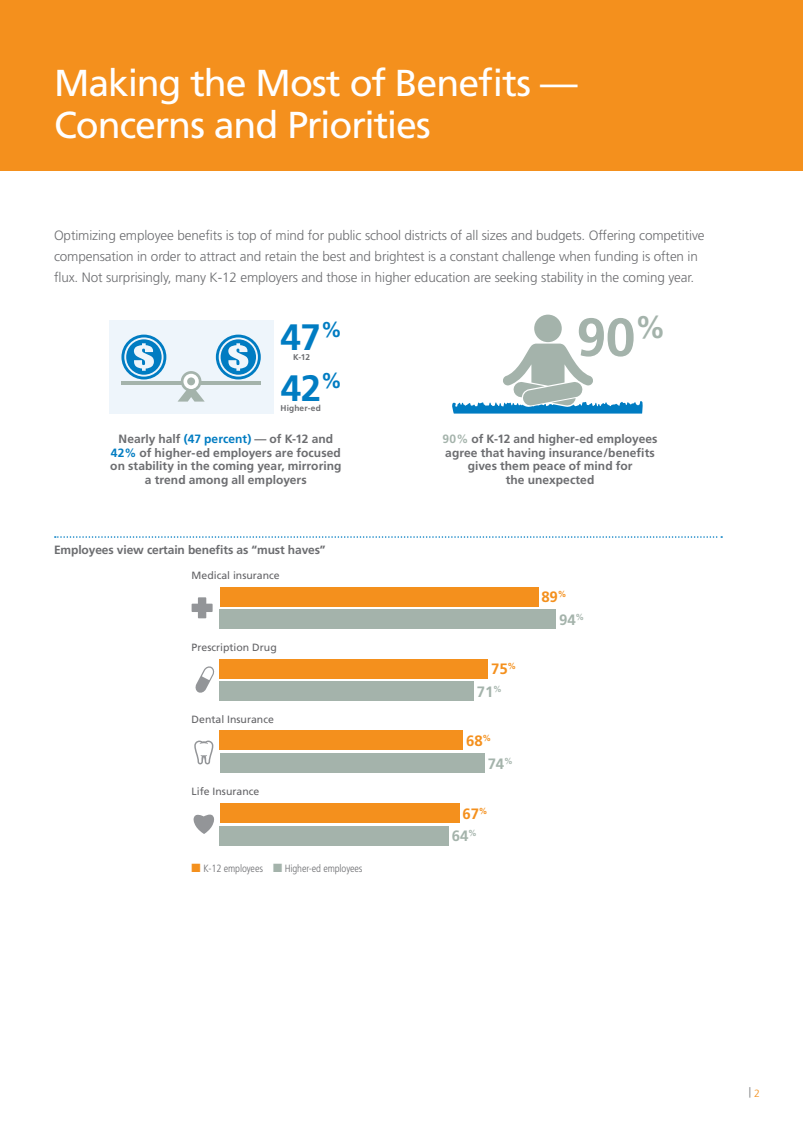
<style>
.page{position:relative;width:803px;height:1134px;background:#fff}
.page>*{position:absolute;margin:0;border:0;box-sizing:border-box;transform-origin:0 0}
.t1{font:700 53.55px "Frutiger";color:#a4b3ab}
.t2{font:37.5px/42px "Frutiger";letter-spacing:-.03em;color:#fff}
.t3{font:700 36.75px "Frutiger";color:#007cc2}
.t4{font:700 31.2px "Frutiger";color:#a4b3ab}
.t5{font:700 15px/22.5px "Frutiger";letter-spacing:-.01em;color:#f4901d}
.t6{font:300 13.5px/21px "Frutiger";letter-spacing:-.01em;color:#6c6d70}
.t7{font:700 12px/13.5px "Frutiger";color:#6c6d70;text-align:center}
.t8{font:10.5px "Frutiger";color:#636366}
.t9{font:300 condensed 10.5px "Frutiger";letter-spacing:-.01em;color:#6c6d70}
.t10{font:300 10.5px "Frutiger";color:#6c6d70}
.t11{font:700 8.4px "Frutiger";letter-spacing:.01em;color:#6c6d70}
.s1{color:#007cc2}
.s2{color:#a4b3ab}
.s3{color:#f4901d}
</style>
<div class="page">
<div style="left:0;top:0;width:802px;height:171px;background:#f4901d"></div>
<svg style="left:55px;top:536px;width:667px;height:2px"></svg>
<div style="left:534px;top:315px;width:27px;height:27px;background:#a4b3ab;border-radius:50%"></div>
<svg style="left:452px;top:344px;width:191px;height:70px"></svg>
<div style="left:109px;top:320px;width:165px;height:94px;background:#eef5fb"></div>
<hr style="left:121px;top:381px;width:140px;height:3px;background:#a4b3ab">
<div style="left:181px;top:371px;width:20px;height:21px;background:#a4b3ab;border-radius:50%"></div>
<svg style="left:177px;top:389px;width:28px;height:13px"></svg>
<svg style="left:183px;top:374px;width:16px;height:15px"></svg>
<div style="left:187px;top:377px;width:8px;height:8px;background:#a4b3ab;border-radius:50%"></div>
<svg style="left:121px;top:335px;width:45px;height:44px"></svg>
<svg style="left:216px;top:335px;width:45px;height:44px"></svg>
<div style="left:220px;top:587px;width:318px;height:19px;background:#f4901d"></div>
<div style="left:220px;top:609px;width:336px;height:20px;background:#a4b3ab"></div>
<svg style="left:191px;top:597px;width:21px;height:21px"></svg>
<svg style="left:195px;top:666px;width:20px;height:27px"></svg>
<div style="left:220px;top:659px;width:268px;height:19px;background:#f4901d"></div>
<div style="left:220px;top:681px;width:254px;height:20px;background:#a4b3ab"></div>
<div style="left:220px;top:731px;width:243px;height:19px;background:#f4901d"></div>
<div style="left:220px;top:753px;width:264px;height:20px;background:#a4b3ab"></div>
<svg style="left:194px;top:741px;width:19px;height:23px"></svg>
<div style="left:220px;top:803px;width:239px;height:20px;background:#f4901d"></div>
<div style="left:220px;top:826px;width:229px;height:19px;background:#a4b3ab"></div>
<svg style="left:193px;top:814px;width:21px;height:20px"></svg>
<h2 class="t2" style="left:54px;top:62px;width:525px">Making the Most of Benefits —<br>Concerns and Priorities</h2>
<p class="t6" style="left:54px;top:225px;width:652px">Optimizing employee benefits is top of mind for public school districts of all sizes and budgets. Offering competitive compensation in order to attract and retain the best and brightest is a constant challenge when funding is often in flux. Not surprisingly, many K-12 employers and those in higher education are seeking stability in the coming year.</p>
<h3 class="t3" style="left:280px;top:315px;width:63px">47<sup>%</sup></h3>
<h3 class="t4" style="left:635px;top:309px;width:33px">%</h3>
<p class="t11" style="left:293px;top:352px;width:18px">K-12</p>
<h1 class="t1" style="left:576px;top:306px;width:61px">90</h1>
<h3 class="t3" style="left:281px;top:366px;width:63px">42<sup>%</sup></h3>
<p class="t11" style="left:280px;top:403px;width:42px">Higher-ed</p>
<p class="t7" style="left:110px;top:432px;width:232px">Nearly half <span class="s1">(47 percent)</span> — of K-12 and <span class="s1">42%</span> of higher-ed employers are focused on stability in the coming year, mirroring a trend among all employers</p>
<p class="t7" style="left:442px;top:432px;width:216px"><span class="s2">90%</span> of K-12 and higher-ed employees agree that having insurance/benefits gives them peace of mind for<br>the unexpected</p>
<p class="t7" style="left:54px;top:543px;width:273px">Employees view certain benefits as “must haves”</p>
<p class="t8" style="left:191px;top:570px;width:90px">Medical insurance</p>
<p class="t8" style="left:191px;top:641px;width:87px">Prescription Drug</p>
<p class="t8" style="left:191px;top:713px;width:84px">Dental Insurance</p>
<p class="t8" style="left:191px;top:785px;width:69px">Life Insurance</p>
<p class="t9" style="left:191px;top:863px;width:172px"><span class="s3">■</span> K-12 employees <span class="s2">■</span> Higher-ed employees</p>
<p class="t5" style="left:477px;top:658px;width:41px;text-indent:14px">75<sup>%<br></sup><span class="s2">71</span><sup>%</sup></p>
<p class="t5" style="left:487px;top:730px;width:27px;text-indent:-21px">68<sup>%<br></sup><span class="s2">74</span><sup>%</sup></p>
<p class="t5" style="left:452px;top:802px;width:37px;text-indent:11px">67<sup>%<br></sup><span class="s2">64</span><sup>%</sup></p>
<p class="t5" style="left:559px;top:586px;width:27px;text-indent:-18px">89<sup>%<br></sup><span class="s2">94</span><sup>%</sup></p>
<p class="t10" style="left:748px;top:1086px;width:12px">| <span class="s3">2</span></p>
</div>
